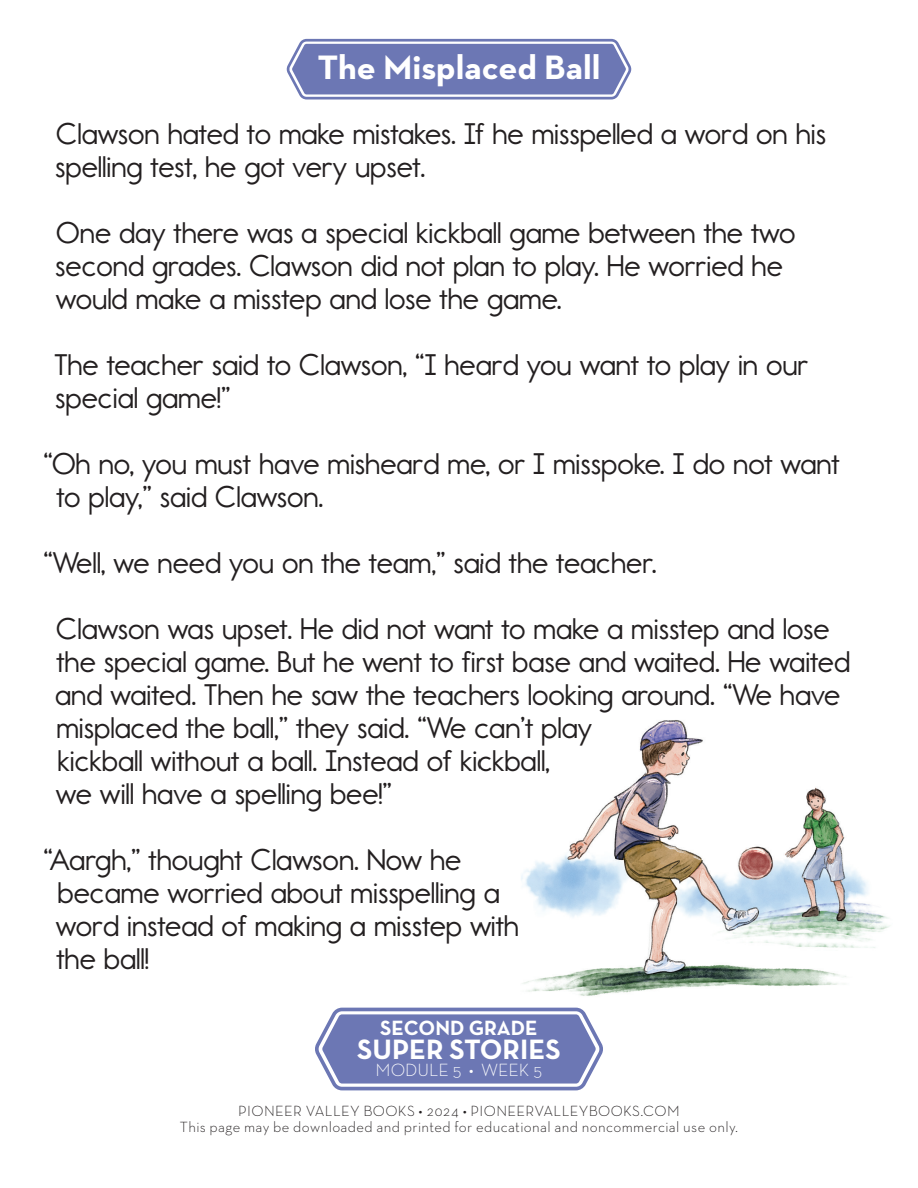
<style>
.page{position:relative;width:918px;height:1188px;background:#fff}
.page>*{position:absolute;margin:0;border:0;box-sizing:border-box;transform-origin:0 0}
.t1{font:700 34.5px "Neutra Text TF";color:#fff}
.t2{font:30px/33px "Report School Rg";color:#231f20}
.t3{font:700 28.5px "Neutra Text TF";color:#fff}
.t4{font:700 21px "Neutra Text TF";color:#fff}
.t5{font:300 18px "Neutra Text TF";color:#fff}
.t6{font:300 15px "Neutra Text TF";letter-spacing:.025em;color:#231f20}
</style>
<div class="page">
<svg style="left:315px;top:1008px;width:288px;height:82px;background:#828bbf"></svg>
<svg style="left:286px;top:39px;width:346px;height:61px;background:#7f89be"></svg>
<img style="left:481px;top:720px;width:409px;height:288px">
<p class="t1" style="left:317px;top:46px;width:285px">The Misplaced Ball</p>
<p class="t2" style="left:55px;top:117px;width:772px">Clawson hated to make mistakes. If he misspelled a word on his spelling test, he got very upset.</p>
<p class="t2" style="left:55px;top:216px;width:742px">One day there was a special kickball game between the two second grades. Clawson did not plan to play. He worried he would make a misstep and lose the game.</p>
<p class="t2" style="left:54px;top:348px;width:756px">The teacher said to Clawson, “I heard you want to play in our special game!”</p>
<p class="t2" style="left:43px;top:447px;width:798px">“Oh no, you must have misheard me, or I misspoke. I do not want</p>
<p class="t2" style="left:56px;top:480px;width:269px">to play,” said Clawson.</p>
<p class="t2" style="left:43px;top:546px;width:615px">“Well, we need you on the team,” said the teacher.</p>
<p class="t2" style="left:56px;top:612px;width:795px">Clawson was upset. He did not want to make a misstep and lose the special game. But he went to first base and waited. He waited</p>
<p class="t2" style="left:55px;top:678px;width:787px">and waited. Then he saw the teachers looking around. “We have misplaced the ball,” they said. “We can’t play<br>kickball without a ball. Instead of kickball,<br>we will have a spelling bee!”</p>
<p class="t2" style="left:56px;top:843px;width:465px;text-indent:-13px">“Aargh,” thought Clawson. Now he became worried about misspelling a word instead of making a misstep with the ball!</p>
<p class="t4" style="left:380px;top:1015px;width:159px">SECOND GRADE</p>
<p class="t3" style="left:357px;top:1032px;width:205px">SUPER STORIES</p>
<p class="t5" style="left:376px;top:1059px;width:168px">MODULE 5 • WEEK 5</p>
<p class="t6" style="left:238px;top:1101px;width:443px">PIONEER VALLEY BOOKS • 2024 • PIONEERVALLEYBOOKS.COM</p>
<p class="t6" style="left:180px;top:1118px;width:560px">This page may be downloaded and printed for educational and noncommercial use only.</p>
</div>
